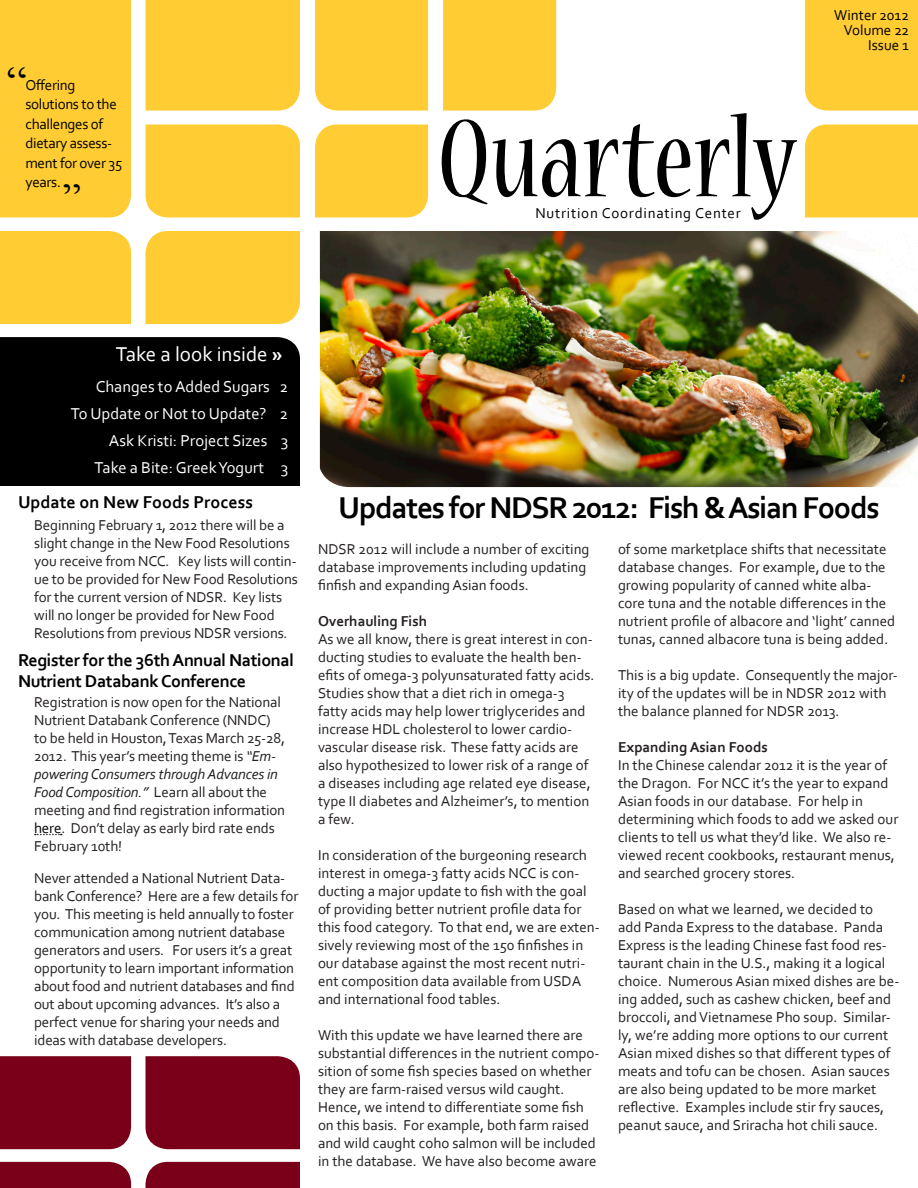
<style>
.page{position:relative;width:918px;height:1188px;background:#fff}
.page>*{position:absolute;margin:0;border:0;box-sizing:border-box;transform-origin:0 0}
.t1{font:condensed 123px "Nueva Std";color:#000}
.t2{font:46.5px "Times New Roman";color:#000}
.t3{font:42px "Times New Roman";color:#000}
.t4{font:700 31.5px "Corbel";letter-spacing:-.04em;color:#000}
.t5{font:21px "Corbel";color:#fff}
.t6{font:700 18px/21px "Corbel";letter-spacing:-.02em;color:#000}
.t7{font:700 18px "Corbel";color:#000}
.t8{font:16.5px "Corbel";color:#fff}
.Body_Text{font:15px/18px "Corbel";color:#231f20}
.t9{font:15px/19.5px "Corbel";letter-spacing:-.02em;color:#000}
.Body_Text-2{font:700 15px "Corbel";color:#231f20}
.t10{font:15px "Corbel";letter-spacing:.05em;color:#000}
.t11{font:15px "Corbel";color:#000}
.s1{font-weight:700}
.s2{font-style:italic}
.s3{color:#000}
</style>
<div class="page">
<img style="left:320px;top:231px;width:598px;height:256px">
<div style="left:0;top:0;width:132px;height:218px;background:#fc3"></div>
<div style="left:0;top:231px;width:132px;height:93px;background:#fc3"></div>
<div style="left:145px;top:0;width:155px;height:111px;background:#fc3"></div>
<div style="left:145px;top:124px;width:155px;height:94px;background:#fc3"></div>
<div style="left:145px;top:231px;width:155px;height:93px;background:#fc3"></div>
<div style="left:804px;top:0;width:114px;height:111px;background:#fc3"></div>
<div style="left:804px;top:124px;width:114px;height:94px;background:#fc3"></div>
<div style="left:315px;top:0;width:114px;height:111px;background:#fc3"></div>
<div style="left:315px;top:124px;width:114px;height:94px;background:#fc3"></div>
<div style="left:443px;top:0;width:114px;height:111px;background:#fc3"></div>
<div style="left:0;top:337px;width:300px;height:149px;background:#000"></div>
<svg style="left:0;top:1161px;width:132px;height:27px;background:#821128"></svg>
<div style="left:0;top:1056px;width:132px;height:94px;background:#7a0019"></div>
<div style="left:145px;top:1056px;width:155px;height:94px;background:#7a0019"></div>
<div style="left:145px;top:1161px;width:155px;height:27px;background:#7a0019"></div>
<svg style="left:35px;top:834px;width:27px;height:1px"></svg>
<p class="t2" style="left:6px;top:52px;width:22px">“</p>
<p class="t9" style="left:26px;top:75px;width:52px">Offering</p>
<p class="t9" style="left:26px;top:94px;width:98px">solutions to the challenges of dietary assess&shy;ment for over 35 years.</p>
<p class="t3" style="left:62px;top:171px;width:20px">”</p>
<p class="t1" style="left:437px;top:104px;width:360px">Quarterly</p>
<p class="t10" style="left:535px;top:204px;width:207px">Nutrition Coordinating Center</p>
<p class="t11" style="left:834px;top:6px;width:76px">Winter 2012</p>
<p class="t11" style="left:844px;top:21px;width:67px">Volume 22</p>
<p class="t9" style="left:868px;top:35px;width:42px">Issue 1</p>
<p class="t5" style="left:116px;top:341px;width:169px">Take a look inside <span class="s1">»</span></p>
<p class="t8" style="left:96px;top:376px;width:194px">Changes to Added Sugars 2</p>
<p class="t8" style="left:71px;top:403px;width:219px">To Update or Not to Update? 2</p>
<p class="t8" style="left:109px;top:430px;width:181px">Ask Kristi: Project Sizes 3</p>
<p class="t8" style="left:95px;top:457px;width:195px">Take a Bite: Greek Yogurt 3</p>
<p class="t7" style="left:18px;top:491px;width:237px">Update on New Foods Process</p>
<p class="Body_Text" style="left:34px;top:516px;width:265px">Beginning February 1, 2012 there will be a slight change in the New Food Resolutions you receive from NCC. Key lists will contin&shy;ue to be provided for New Food Resolutions for the current version of NDSR. Key lists will no longer be provided for New Food Resolutions from previous NDSR versions.</p>
<p class="t6" style="left:18px;top:649px;width:278px">Register for the 36th Annual National<br>Nutrient Databank Conference</p>
<p class="Body_Text" style="left:34px;top:693px;width:253px">Registration is now open for the National Nutrient Databank Conference (NNDC) to be held in Houston, Texas March 25-28, 2012. This year’s meeting theme is <span class="s2">“Em&shy;powering Consumers through Advances in Food Composition.”</span> Learn all about the meeting and find registration information <span class="s3">here</span>. Don’t delay as early bird rate ends February 10th!</p>
<p class="Body_Text" style="left:34px;top:868px;width:266px">Never attended a National Nutrient Data&shy;bank Conference? Here are a few details for you. This meeting is held annually to foster communication among nutrient database generators and users. For users it’s a great opportunity to learn important information about food and nutrient databases and find out about upcoming advances. It’s also a perfect venue for sharing your needs and ideas with database developers.</p>
<p class="t4" style="left:338px;top:488px;width:543px">Updates for NDSR 2012: Fish &amp; Asian Foods</p>
<p class="Body_Text" style="left:318px;top:540px;width:273px">NDSR 2012 will include a number of exciting database improvements including updating finfish and expanding Asian foods.</p>
<p class="Body_Text-2" style="left:318px;top:612px;width:111px">Overhauling Fish</p>
<p class="Body_Text" style="left:318px;top:630px;width:278px">As we all know, there is great interest in con&shy;ducting studies to evaluate the health ben&shy;efits of omega-3 polyunsaturated fatty acids.<br>Studies show that a diet rich in omega-3 fatty acids may help lower triglycerides and increase HDL cholesterol to lower cardio&shy;vascular disease risk. These fatty acids are also hypothesized to lower risk of a range of a diseases including age related eye disease, type II diabetes and Alzheimer’s, to mention a few.</p>
<p class="Body_Text" style="left:318px;top:846px;width:283px">In consideration of the burgeoning research interest in omega-3 fatty acids NCC is con&shy;ducting a major update to fish with the goal of providing better nutrient profile data for this food category. To that end, we are exten&shy;sively reviewing most of the 150 finfishes in our database against the most recent nutri&shy;ent composition data available from USDA and international food tables.</p>
<p class="Body_Text" style="left:318px;top:1026px;width:283px">With this update we have learned there are substantial differences in the nutrient compo&shy;sition of some fish species based on whether they are farm-raised versus wild caught.<br>Hence, we intend to differentiate some fish on this basis. For example, both farm raised and wild caught coho salmon will be included in the database. We have also become aware</p>
<p class="Body_Text" style="left:618px;top:540px;width:279px">of some marketplace shifts that necessitate database changes. For example, due to the growing popularity of canned white alba&shy;core tuna and the notable differences in the nutrient profile of albacore and ‘light’ canned tunas, canned albacore tuna is being added.</p>
<p class="Body_Text" style="left:618px;top:666px;width:281px">This is a big update. Consequently the major&shy;ity of the updates will be in NDSR 2012 with the balance planned for NDSR 2013.</p>
<p class="Body_Text-2" style="left:618px;top:738px;width:151px">Expanding Asian Foods</p>
<p class="Body_Text" style="left:618px;top:756px;width:282px">In the Chinese calendar 2012 it is the year of the Dragon. For NCC it’s the year to expand Asian foods in our database. For help in determining which foods to add we asked our clients to tell us what they’d like. We also re&shy;viewed recent cookbooks, restaurant menus, and searched grocery stores.</p>
<p class="Body_Text" style="left:618px;top:900px;width:283px">Based on what we learned, we decided to add Panda Express to the database. Panda Express is the leading Chinese fast food res&shy;taurant chain in the U.S., making it a logical choice. Numerous Asian mixed dishes are be&shy;ing added, such as cashew chicken, beef and broccoli, and Vietnamese Pho soup. Similar&shy;ly, we’re adding more options to our current Asian mixed dishes so that different types of meats and tofu can be chosen. Asian sauces are also being updated to be more market reflective. Examples include stir fry sauces, peanut sauce, and Sriracha hot chili sauce.</p>
</div>
